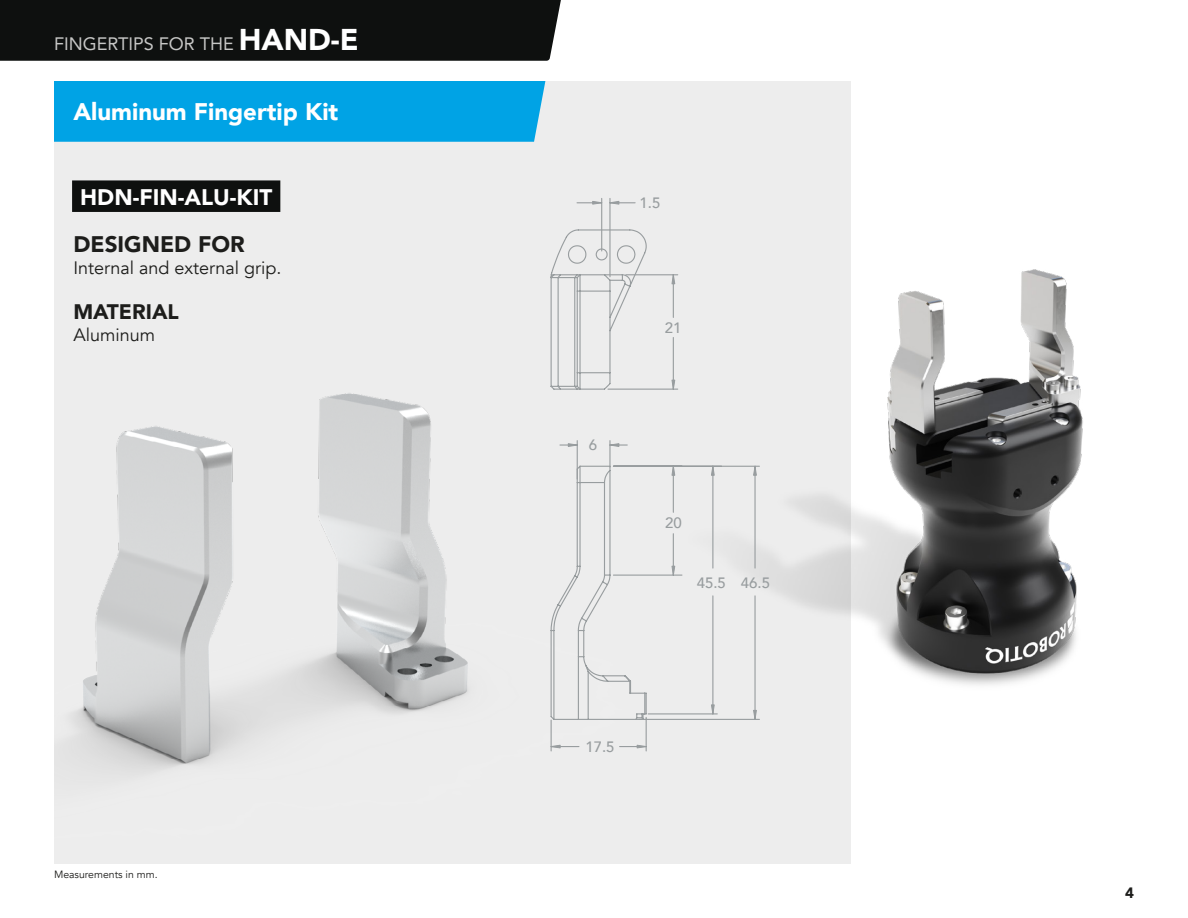
<style>
.page{position:relative;width:1188px;height:918px;background:#fff}
.page>*{position:absolute;margin:0;border:0;box-sizing:border-box;transform-origin:0 0}
.t1{font:900 24px "Avenir";color:#fff}
.t2{font:900 22.5px "Avenir";color:#fff}
.t3{font:900 22.5px "Avenir";color:#1d1d1b}
.t4{font:900 21px "Avenir";color:#1d1d1b}
.t5{font:18px "Avenir";color:#1d1d1b}
.t6{font:18px "Avenir";color:#c7c7c6}
.t7{font:500 15px "Avenir";color:#989d9f}
.t8{font:900 15px "Avenir";color:#1d1d1b}
.t9{font:10.5px "Avenir";color:#1d1d1b}
.s1{font-weight:900;font-size:30px;color:#fff}
</style>
<div class="page">
<div style="left:54px;top:81px;width:796px;height:783px;background:#ededed"></div>
<img style="left:850px;top:179px;width:233px;height:521px">
<img style="left:68px;top:189px;width:782px;height:584px">
<div style="left:54px;top:81px;width:491px;height:61px;background:#00a3e5"></div>
<div style="left:0;top:0;width:561px;height:61px;background:#0e100f"></div>
<div style="left:72px;top:180px;width:208px;height:32px;background:#0e100f"></div>
<hr style="left:601px;top:198px;width:1px;height:53px;background:#989d9f">
<hr style="left:609px;top:198px;width:2px;height:79px;background:#989d9f">
<hr style="left:613px;top:466px;width:146px;height:1px;background:#989d9f">
<hr style="left:639px;top:719px;width:120px;height:1px;background:#989d9f">
<hr style="left:551px;top:720px;width:1px;height:31px;background:#989d9f">
<hr style="left:646px;top:717px;width:1px;height:34px;background:#989d9f">
<svg style="left:551px;top:201px;width:205px;height:547px"></svg>
<svg style="left:550px;top:229px;width:97px;height:492px"></svg>
<p class="t6" style="left:54px;top:29px;width:306px">FINGERTIPS FOR THE <span class="s1">HAND-E</span></p>
<h1 class="t1" style="left:73px;top:91px;width:266px">Aluminum Fingertip Kit</h1>
<p class="t2" style="left:80px;top:178px;width:194px">HDN-FIN-ALU-KIT</p>
<p class="t3" style="left:73px;top:225px;width:173px">DESIGNED FOR</p>
<p class="t5" style="left:73px;top:257px;width:210px">Internal and external grip.</p>
<p class="t4" style="left:73px;top:294px;width:107px">MATERIAL</p>
<p class="t5" style="left:73px;top:324px;width:83px">Aluminum</p>
<p class="t9" style="left:54px;top:868px;width:105px">Measurements in mm.</p>
<p class="t7" style="left:640px;top:190px;width:22px">1.5</p>
<p class="t7" style="left:589px;top:432px;width:10px">6</p>
<p class="t7" style="left:665px;top:314px;width:18px">21</p>
<p class="t7" style="left:665px;top:510px;width:18px">20</p>
<p class="t7" style="left:697px;top:569px;width:75px">45.5 46.5</p>
<p class="t7" style="left:585px;top:734px;width:31px">17.5</p>
<p class="t8" style="left:1125px;top:880px;width:10px">4</p>
</div>
